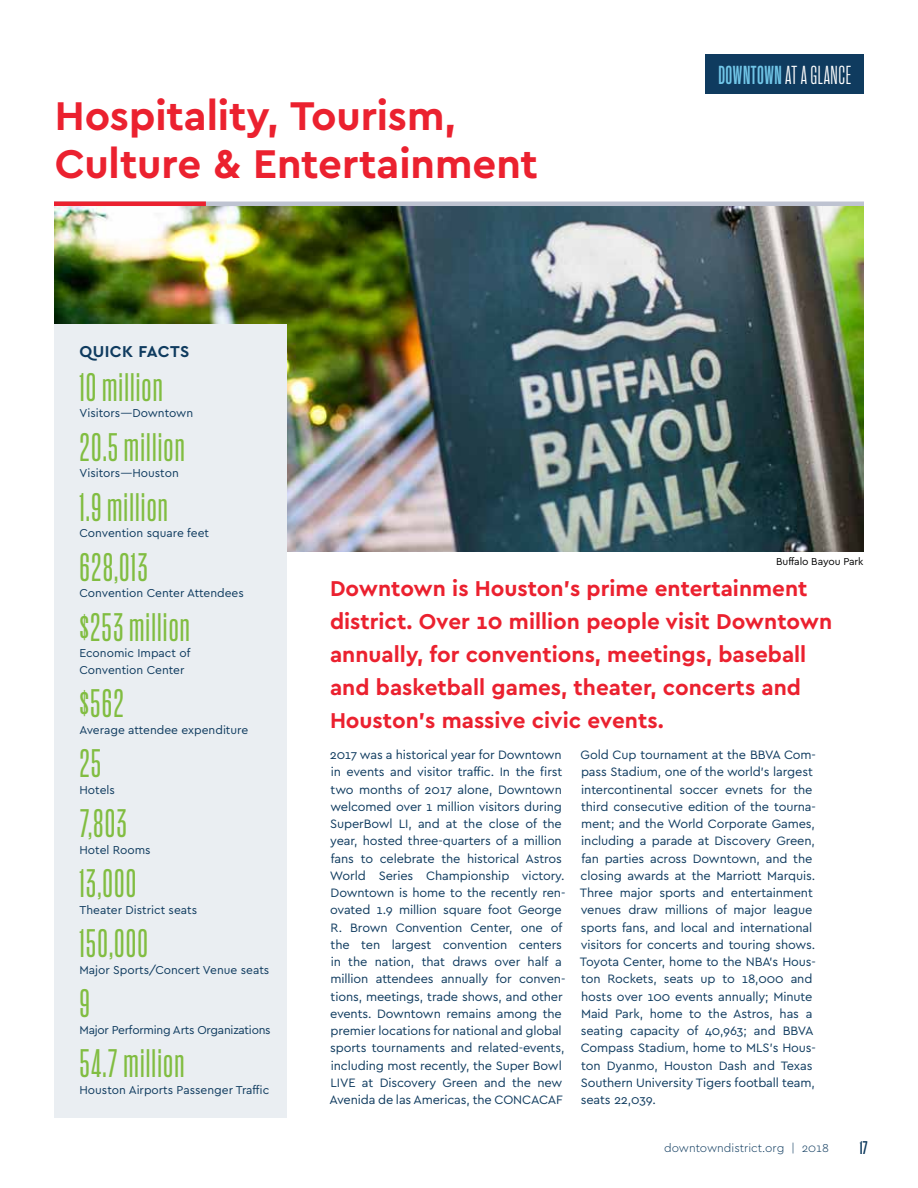
<style>
.page{position:relative;width:918px;height:1188px;background:#fff}
.page>*{position:absolute;margin:0;border:0;box-sizing:border-box;transform-origin:0 0}
.t1{font:700 42px/48px "Cera";letter-spacing:-.005em;color:#eb212f}
.t2{font:39px "Action Cond Regular Grade 2";letter-spacing:.03em;color:#81bd41}
.t3{font:25.5px "Action Cond Regular Grade 1";letter-spacing:.025em;color:#fff}
.t4{font:700 22.5px/33px "Cera";color:#eb212f}
.t5{font:18px "Action Cond Bold Grade 1";color:#0f3b5f}
.t6{font:700 16.5px "Cera";letter-spacing:.025em;color:#0f3b5f}
.t7{font:12.75px/17.2px "Cera";letter-spacing:-.01em;color:#0f3b5f}
.t8{font:12px/16.5px "Cera";color:#0f3b5f}
.t9{font:12px "Cera";letter-spacing:-.02em;color:#0f3b5f}
.t10{font:300 12px "Cera";color:#0f3b5f}
.t11{font:10.5px "Cera";letter-spacing:-.01em;color:#000}
.s1{font-family:"Action Cond Regular Grade 3";color:#71c6e8}
</style>
<div class="page">
<img style="left:54px;top:206px;width:810px;height:346px">
<div style="left:54px;top:324px;width:232px;height:794px;background:#eaeef2"></div>
<div style="left:705px;top:55px;width:159px;height:39px;background:#0f3b5f"></div>
<hr style="left:54px;top:202px;width:810px;height:4px;background:#bec3d1">
<hr style="left:54px;top:202px;width:152px;height:4px;background:#eb212f">
<h1 class="t1" style="left:55px;top:90px;width:485px">Hospitality, Tourism,<br>Culture &amp; Entertainment</h1>
<h3 class="t3" style="left:718px;top:62px;width:134px"><span class="s1">DOWNTOWN</span>AT A GLANCE</h3>
<p class="t6" style="left:80px;top:340px;width:111px">QUICK FACTS</p>
<h2 class="t2" style="left:80px;top:366px;width:85px">10 million</h2>
<p class="t8" style="left:80px;top:404px;width:115px">Visitors—Downtown</p>
<h2 class="t2" style="left:80px;top:426px;width:107px">20.5 million</h2>
<p class="t8" style="left:80px;top:464px;width:101px">Visitors—Houston</p>
<h2 class="t2" style="left:80px;top:486px;width:90px">1.9 million</h2>
<p class="t8" style="left:80px;top:524px;width:131px">Convention square feet</p>
<h2 class="t2" style="left:80px;top:546px;width:70px">628,013</h2>
<p class="t8" style="left:80px;top:584px;width:166px">Convention Center Attendees</p>
<h2 class="t2" style="left:80px;top:606px;width:112px">$253 million</h2>
<p class="t8" style="left:80px;top:644px;width:112px">Economic Impact of<br>Convention Center</p>
<h2 class="t2" style="left:80px;top:683px;width:46px">$562</h2>
<p class="t8" style="left:80px;top:721px;width:170px">Average attendee expenditure</p>
<h2 class="t2" style="left:80px;top:743px;width:23px">25</h2>
<p class="t8" style="left:80px;top:781px;width:37px">Hotels</p>
<h2 class="t2" style="left:80px;top:803px;width:49px">7,803</h2>
<p class="t8" style="left:80px;top:841px;width:73px">Hotel Rooms</p>
<h2 class="t2" style="left:80px;top:863px;width:58px">13,000</h2>
<p class="t8" style="left:80px;top:901px;width:119px">Theater District seats</p>
<h2 class="t2" style="left:80px;top:923px;width:70px">150,000</h2>
<p class="t8" style="left:80px;top:961px;width:191px">Major Sports/Concert Venue seats</p>
<h2 class="t2" style="left:80px;top:983px;width:12px">9</h2>
<p class="t9" style="left:80px;top:1022px;width:193px">Major Performing Arts Organizations</p>
<h2 class="t2" style="left:80px;top:1043px;width:106px">54.7 million</h2>
<p class="t8" style="left:80px;top:1081px;width:191px">Houston Airports Passenger Traffic</p>
<p class="t11" style="left:776px;top:554px;width:89px">Buffalo Bayou Park</p>
<h3 class="t4" style="left:330px;top:571px;width:504px">Downtown is Houston’s prime entertainment district. Over 10 million people visit Downtown annually, for conventions, meetings, baseball and basketball games, theater, concerts and Houston’s massive civic events.</h3>
<p class="t7" style="left:329px;top:746px;width:237px">2017 was a historical year for Downtown in events and visitor traffic. In the first two months of 2017 alone, Downtown welcomed over 1 million visitors during SuperBowl LI, and at the close of the year, hosted three-quarters of a million fans to celebrate the historical Astros World Series Championship victory.<br>Downtown is home to the recently ren&shy;ovated 1.9 million square foot George R. Brown Convention Center, one of the ten largest convention centers in the nation, that draws over half a million attendees annually for conven&shy;tions, meetings, trade shows, and other events. Downtown remains among the premier locations for national and global sports tournaments and related-events, including most recently, the Super Bowl LIVE at Discovery Green and the new Avenida de las Americas, the CONCACAF</p>
<p class="t7" style="left:580px;top:746px;width:238px">Gold Cup tournament at the BBVA Com&shy;pass Stadium, one of the world’s largest intercontinental soccer evnets for the third consecutive edition of the tourna&shy;ment; and the World Corporate Games, including a parade at Discovery Green, fan parties across Downtown, and the closing awards at the Marriott Marquis.<br>Three major sports and entertainment venues draw millions of major league sports fans, and local and international visitors for concerts and touring shows.<br>Toyota Center, home to the NBA’s Hous&shy;ton Rockets, seats up to 18,000 and hosts over 100 events annually; Minute Maid Park, home to the Astros, has a seating capacity of 40,963; and BBVA Compass Stadium, home to MLS’s Hous&shy;ton Dyanmo, Houston Dash and Texas Southern University Tigers football team, seats 22,039.</p>
<p class="t10" style="left:664px;top:1140px;width:166px">downtowndistrict.org | 2018</p>
<h3 class="t5" style="left:860px;top:1138px;width:10px">17</h3>
</div>
